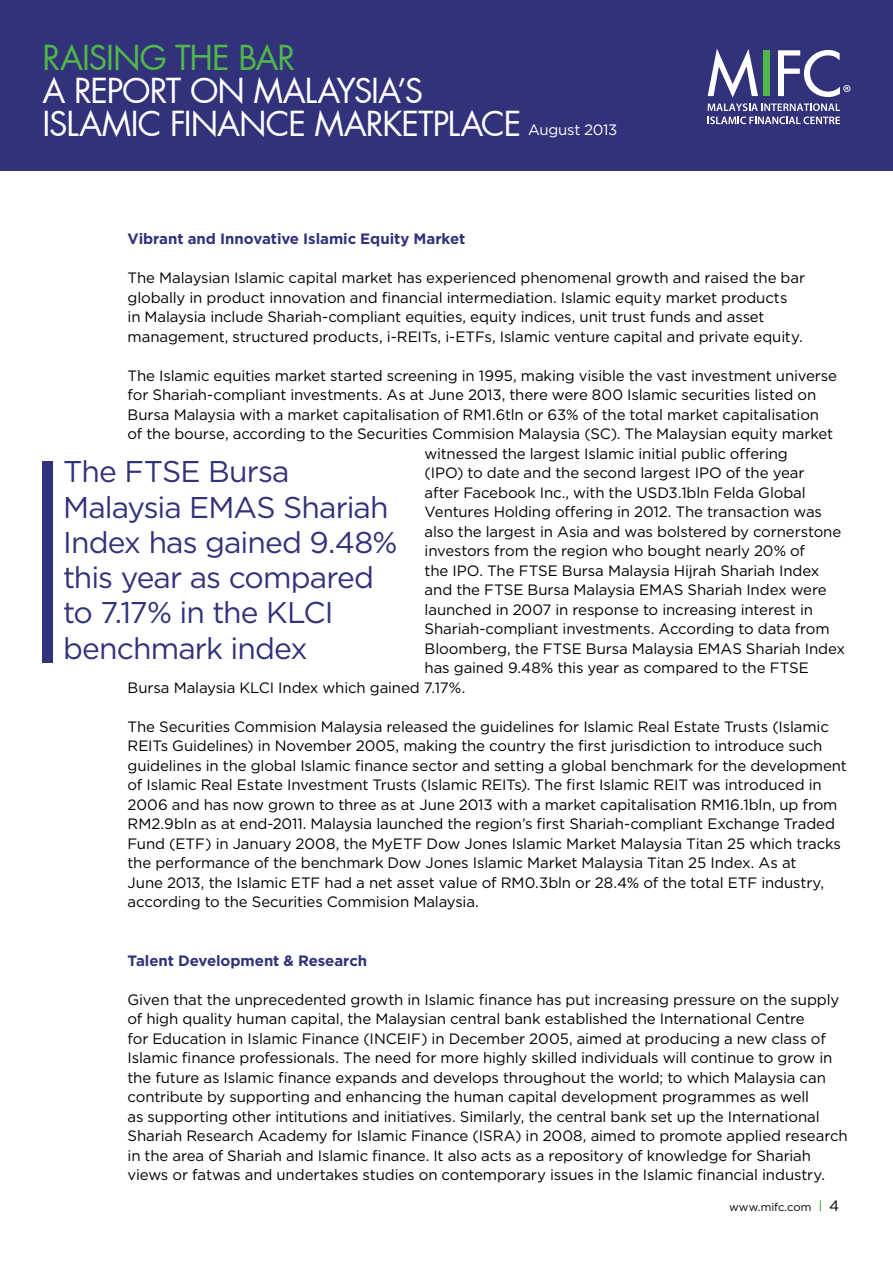
<style>
.page{position:relative;width:893px;height:1263px;background:#fff}
.page>*{position:absolute;margin:0;border:0;box-sizing:border-box;transform-origin:0 0}
.t1{font:33px/33px "Futura Book TBWA";letter-spacing:-.035em;color:#fff}
.t2{font:33px "Futura Book TBWA";letter-spacing:-.03em;color:#50b848}
.t3{font:30px/35.2px "Gotham";letter-spacing:-.03em;color:#32327b}
.t4{font:15px/19.5px "Gotham";letter-spacing:-.01em;color:#000}
.t5{font:700 15px "Gotham";letter-spacing:-.005em;color:#32327b}
.t6{font:11.25px "Gotham";letter-spacing:-.005em;color:#000}
.s1{font-family:"Gotham";font-size:15px}
.s2{font-size:15px}
</style>
<div class="page">
<div style="left:43px;top:461px;width:10px;height:202px;background:#32327b"></div>
<div style="left:0;top:0;width:893px;height:170px;background:#32327b"></div>
<svg style="left:707px;top:117px;width:133px;height:7px"></svg>
<svg style="left:707px;top:49px;width:143px;height:62px"></svg>
<h1 class="t2" style="left:43px;top:35px;width:254px">RAISING THE BAR</h1>
<h1 class="t1" style="left:43px;top:74px;width:576px">A REPORT ON MALAYSIA’S<br>ISLAMIC FINANCE MARKETPLACE <span class="s1">August 2013</span></h1>
<p class="t5" style="left:128px;top:229px;width:339px">Vibrant and Innovative Islamic Equity Market</p>
<p class="t4" style="left:128px;top:268px;width:679px">The Malaysian Islamic capital market has experienced phenomenal growth and raised the bar globally in product innovation and financial intermediation. Islamic equity market products<br>in Malaysia include Shariah-compliant equities, equity indices, unit trust funds and asset management, structured products, i-REITs, i-ETFs, Islamic venture capital and private equity.</p>
<p class="t4" style="left:128px;top:365px;width:711px">The Islamic equities market started screening in 1995, making visible the vast investment universe</p>
<p class="t4" style="left:128px;top:385px;width:690px">for Shariah-compliant investments. As at June 2013, there were 800 Islamic securities listed on</p>
<p class="t4" style="left:128px;top:404px;width:693px">Bursa Malaysia with a market capitalisation of RM1.6tln or 63% of the total market capitalisation</p>
<p class="t4" style="left:128px;top:424px;width:707px">of the bourse, according to the Securities Commision Malaysia (SC). The Malaysian equity market</p>
<p class="t4" style="left:425px;top:443px;width:365px">witnessed the largest Islamic initial public offering</p>
<p class="t4" style="left:425px;top:463px;width:381px">(IPO) to date and the second largest IPO of the year</p>
<p class="t4" style="left:425px;top:482px;width:383px">after Facebook Inc., with the USD3.1bln Felda Global</p>
<p class="t4" style="left:425px;top:502px;width:399px">Ventures Holding offering in 2012. The transaction was</p>
<p class="t4" style="left:425px;top:521px;width:418px">also the largest in Asia and was bolstered by cornerstone</p>
<p class="t4" style="left:425px;top:541px;width:382px">investors from the region who bought nearly 20% of</p>
<p class="t4" style="left:425px;top:560px;width:396px">the IPO. The FTSE Bursa Malaysia Hijrah Shariah Index</p>
<p class="t4" style="left:425px;top:580px;width:404px">and the FTSE Bursa Malaysia EMAS Shariah Index were</p>
<p class="t4" style="left:425px;top:599px;width:390px">launched in 2007 in response to increasing interest in</p>
<p class="t4" style="left:425px;top:619px;width:407px">Shariah-compliant investments. According to data from</p>
<p class="t4" style="left:425px;top:638px;width:422px">Bloomberg, the FTSE Bursa Malaysia EMAS Shariah Index</p>
<p class="t4" style="left:425px;top:658px;width:386px">has gained 9.48% this year as compared to the FTSE</p>
<p class="t4" style="left:128px;top:677px;width:339px">Bursa Malaysia KLCI Index which gained 7.17%.</p>
<p class="t4" style="left:128px;top:716px;width:721px">The Securities Commision Malaysia released the guidelines for Islamic Real Estate Trusts (Islamic REITs Guidelines) in November 2005, making the country the first jurisdiction to introduce such guidelines in the global Islamic finance sector and setting a global benchmark for the development of Islamic Real Estate Investment Trusts (Islamic REITs). The first Islamic REIT was introduced in 2006 and has now grown to three as at June 2013 with a market capitalisation RM16.1bln, up from RM2.9bln as at end-2011. Malaysia launched the region’s first Shariah-compliant Exchange Traded Fund (ETF) in January 2008, the MyETF Dow Jones Islamic Market Malaysia Titan 25 which tracks the performance of the benchmark Dow Jones Islamic Market Malaysia Titan 25 Index. As at<br>June 2013, the Islamic ETF had a net asset value of RM0.3bln or 28.4% of the total ETF industry, according to the Securities Commision Malaysia.</p>
<h2 class="t3" style="left:63px;top:453px;width:336px">The FTSE Bursa<br>Malaysia EMAS Shariah<br>Index has gained 9.48% this year as compared to 7.17% in the KLCI benchmark index</h2>
<p class="t5" style="left:128px;top:950px;width:241px">Talent Development &amp; Research</p>
<p class="t4" style="left:128px;top:989px;width:722px">Given that the unprecedented growth in Islamic finance has put increasing pressure on the supply of high quality human capital, the Malaysian central bank established the International Centre<br>for Education in Islamic Finance (INCEIF) in December 2005, aimed at producing a new class of Islamic finance professionals. The need for more highly skilled individuals will continue to grow in the future as Islamic finance expands and develops throughout the world; to which Malaysia can contribute by supporting and enhancing the human capital development programmes as well<br>as supporting other intitutions and initiatives. Similarly, the central bank set up the International Shariah Research Academy for Islamic Finance (ISRA) in 2008, aimed to promote applied research in the area of Shariah and Islamic finance. It also acts as a repository of knowledge for Shariah views or fatwas and undertakes studies on contemporary issues in the Islamic financial industry.</p>
<p class="t6" style="left:729px;top:1200px;width:112px">www.mifc.com <span class="s2">4</span></p>
</div>
